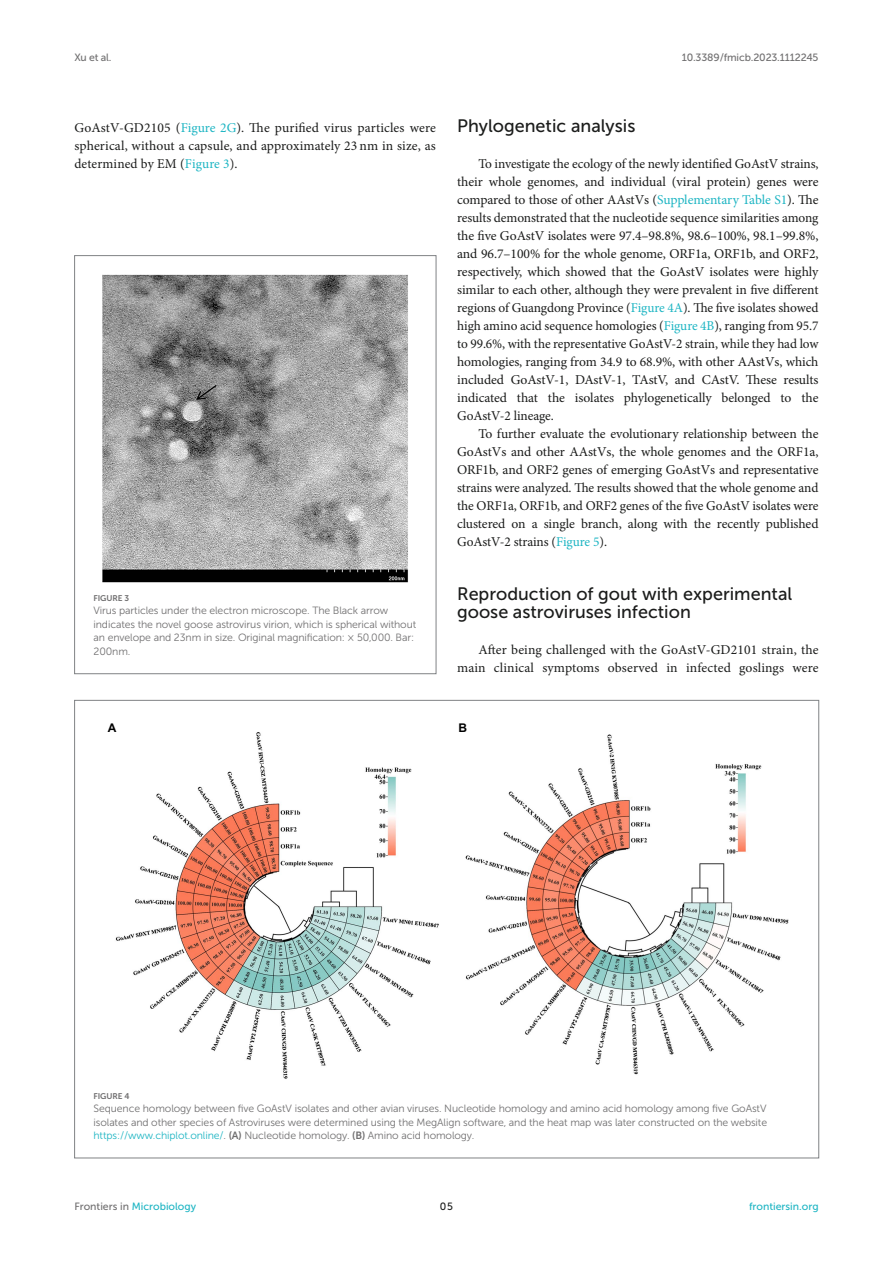
<style>
.page{position:relative;width:893px;height:1263px;background:#fff}
.page>*{position:absolute;margin:0;border:0;box-sizing:border-box;transform-origin:0 0}
.HEAD_2{font:18px/18px "Museo Sans 500";color:#1b1c1b}
.TEXT_FLUSH{font:13.5px/18px "Minion Pro";letter-spacing:.005em;color:#1b1c1b;text-align:justify}
.TEXT{font:13.5px/18px "Minion Pro";letter-spacing:-.005em;color:#1b1c1b;text-align:justify}
.t1{font:700 12px "Arial";color:#000}
.FIG_LEG{font:10.5px/13.5px "Museo Sans 300";letter-spacing:-.01em;color:#706f70}
.t2{font:10.5px "Museo Sans 500";color:#1db5c3}
.t3{font:10.5px "Museo Sans 500";letter-spacing:-.015em;color:#706f70}
.t4{font:10.5px "Museo Sans 500";color:#1b1c1b}
.FIG_HD{font:8.25px "Museo Sans 700";letter-spacing:-.01em;color:#706f70}
.s1{color:#1db5c3}
.s2{font-family:"Museo Sans 700"}
.s3{color:#706f70}
</style>
<div class="page">
<img style="left:102px;top:275px;width:306px;height:307px">
<div style="left:74px;top:255px;width:362px;height:419px;border:1px solid #808285"></div>
<img style="left:115px;top:732px;width:674px;height:347px">
<p class="t3" style="left:74px;top:51px;width:39px">Xu et al.</p>
<p class="t3" style="left:682px;top:51px;width:138px">10.3389/fmicb.2023.1112245</p>
<p class="TEXT_FLUSH" style="left:74px;top:119px;width:363px">GoAstV-GD2105 (<span class="s1">Figure 2G</span>). The purified virus particles were spherical, without a capsule, and approximately 23 nm in size, as determined by EM (<span class="s1">Figure 3</span>).</p>
<p class="HEAD_2" style="left:457px;top:117px;width:180px">Phylogenetic analysis</p>
<p class="TEXT_FLUSH" style="left:457px;top:155px;width:363px;text-indent:21px">To investigate the ecology of the newly identified GoAstV strains, their whole genomes, and individual (viral protein) genes were compared to those of other AAstVs (<span class="s1">Supplementary Table S1</span>). The results demonstrated that the nucleotide sequence similarities among the five GoAstV isolates were 97.4–98.8%, 98.6–100%, 98.1–99.8%, and 96.7–100% for the whole genome, ORF1a, ORF1b, and ORF2, respectively, which showed that the GoAstV isolates were highly similar to each other, although they were prevalent in five different regions of Guangdong Province (<span class="s1">Figure 4A</span>). The five isolates showed high amino acid sequence homologies (<span class="s1">Figure 4B</span>), ranging from 95.7 to 99.6%, with the representative GoAstV-2 strain, while they had low homologies, ranging from 34.9 to 68.9%, with other AAstVs, which included GoAstV-1, DAstV-1, TAstV, and CAstV. These results indicated that the isolates phylogenetically belonged to the GoAstV-2 lineage.</p>
<p class="TEXT" style="left:457px;top:425px;width:363px;text-indent:21px">To further evaluate the evolutionary relationship between the GoAstVs and other AAstVs, the whole genomes and the ORF1a, ORF1b, and ORF2 genes of emerging GoAstVs and representative strains were analyzed. The results showed that the whole genome and the ORF1a, ORF1b, and ORF2 genes of the five GoAstV isolates were clustered on a single branch, along with the recently published GoAstV-2 strains (<span class="s1">Figure 5</span>).</p>
<p class="HEAD_2" style="left:457px;top:585px;width:337px">Reproduction of gout with experimental goose astroviruses infection</p>
<p class="TEXT_FLUSH" style="left:457px;top:641px;width:363px;text-align:right">After being challenged with the GoAstV-GD2101 strain, the main clinical symptoms observed in infected goslings were</p>
<p class="FIG_HD" style="left:94px;top:593px;width:37px">FIGURE 3</p>
<p class="FIG_LEG" style="left:94px;top:604px;width:324px">Virus particles under the electron microscope. The Black arrow indicates the novel goose astrovirus virion, which is spherical without an envelope and 23 nm in size. Original magnification: × 50,000. Bar:<br>200 nm.</p>
<p class="t1" style="left:108px;top:719px;width:10px">A</p>
<p class="t1" style="left:459px;top:719px;width:10px">B</p>
<p class="FIG_HD" style="left:94px;top:1091px;width:37px">FIGURE 4</p>
<p class="FIG_LEG" style="left:94px;top:1102px;width:675px;text-align:justify">Sequence homology between five GoAstV isolates and other avian viruses. Nucleotide homology and amino acid homology among five GoAstV isolates and other species of Astroviruses were determined using the MegAlign software, and the heat map was later constructed on the website <span class="s1">https://www.chiplot.online/</span>. <span class="s2">(A)</span> Nucleotide homology. <span class="s2">(B)</span> Amino acid homology.</p>
<p class="t2" style="left:74px;top:1200px;width:123px"><span class="s3">Frontiers in</span> Microbiology</p>
<p class="t4" style="left:440px;top:1200px;width:14px">05</p>
<p class="t2" style="left:749px;top:1200px;width:71px">frontiersin.org</p>
</div>
